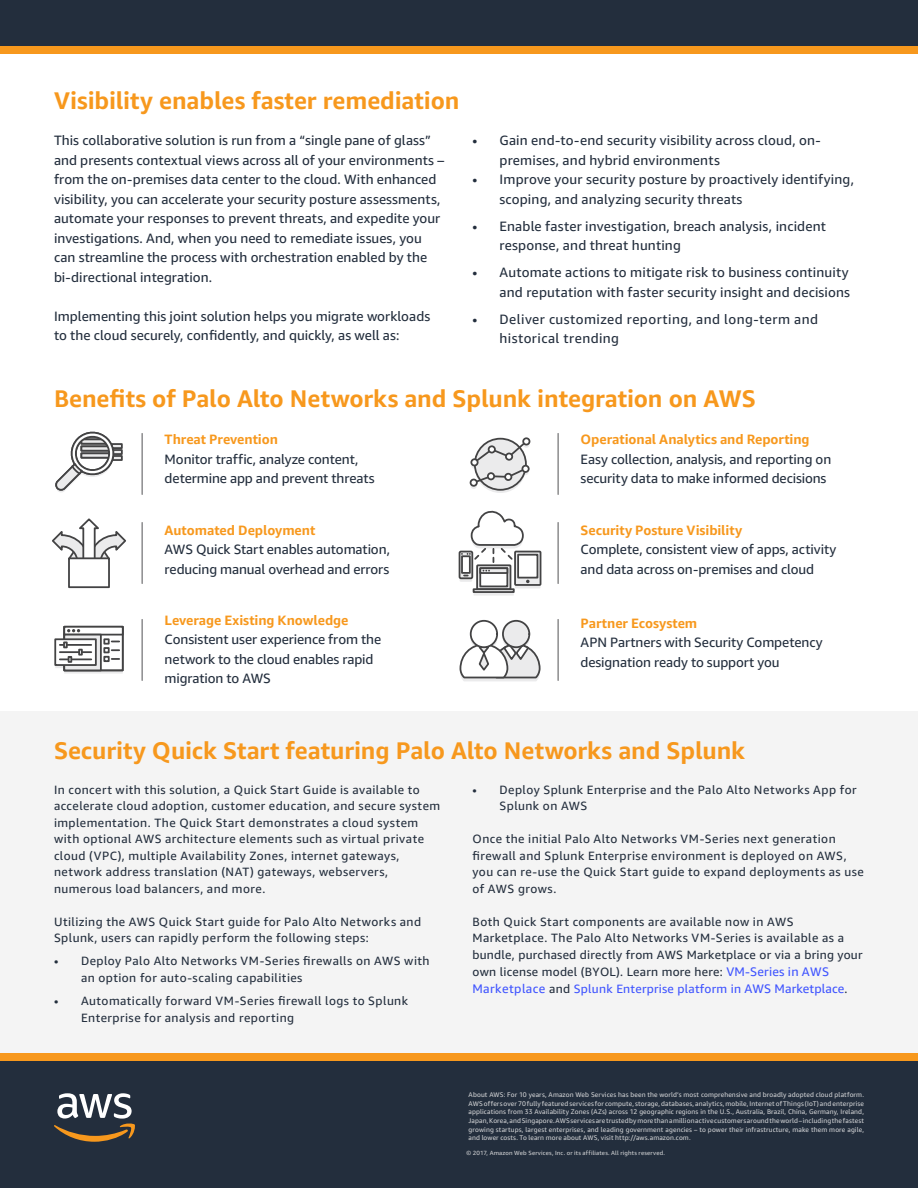
<style>
.page{position:relative;width:918px;height:1188px;background:#fff}
.page>*{position:absolute;margin:0;border:0;box-sizing:border-box;transform-origin:0 0}
.Header_2{font:700 24px "Amazon Ember";letter-spacing:-.005em;color:#f7981d}
.Body_Text{font:13.5px/19.5px "Amazon Ember";letter-spacing:.005em;color:#232e3d}
.Body_Text-2{font:13.5px/19.5px "Amazon Ember";letter-spacing:.035em;color:#232e3d}
.Body_Text-3{font:12px/16.5px "Amazon Ember";letter-spacing:.035em;color:#232e3d}
.t1{font:6.75px/8.7px "Amazon Ember";letter-spacing:.015em;color:#d1d2d4;text-align:justify}
.t2{font:6px "Amazon Ember";letter-spacing:.03em;color:#d1d2d4}
.s1{font-weight:700;color:#f7981d}
.s2{font-size:12.45px;color:#4055ff}
.s3{color:#4055ff}
</style>
<div class="page">
<div style="left:0;top:1053px;width:918px;height:135px;background:#232e3d"></div>
<div style="left:0;top:1053px;width:918px;height:8px;background:#f7981d"></div>
<svg style="left:54px;top:1093px;width:81px;height:49px"></svg>
<div style="left:0;top:0;width:918px;height:46px;background:#232e3d"></div>
<div style="left:0;top:46px;width:918px;height:8px;background:#f7981d"></div>
<div style="left:0;top:712px;width:918px;height:341px;background:#f4f4f4"></div>
<hr style="left:142px;top:433px;width:1px;height:61px;background:#525254">
<hr style="left:142px;top:522px;width:1px;height:62px;background:#525254">
<hr style="left:142px;top:619px;width:1px;height:61px;background:#525254">
<hr style="left:558px;top:522px;width:1px;height:62px;background:#525254">
<hr style="left:558px;top:619px;width:1px;height:61px;background:#525254">
<hr style="left:558px;top:433px;width:1px;height:61px;background:#525254">
<svg style="left:56px;top:431px;width:67px;height:61px"></svg>
<svg style="left:52px;top:518px;width:74px;height:39px"></svg>
<div style="left:68px;top:557px;width:42px;height:31px;background:#fff;border:2px solid #434344"></div>
<svg style="left:63px;top:626px;width:61px;height:10px"></svg>
<svg style="left:54px;top:638px;width:1px;height:28px"></svg>
<svg style="left:55px;top:629px;width:68px;height:45px"></svg>
<div style="left:470px;top:479px;width:8px;height:8px;border:2px solid #434344;border-radius:50%"></div>
<svg style="left:471px;top:439px;width:58px;height:54px"></svg>
<div style="left:504px;top:473px;width:8px;height:8px;border:2px solid #434344;border-radius:50%"></div>
<div style="left:522px;top:466px;width:7px;height:6px;background:#fff;border-radius:50%"></div>
<div style="left:522px;top:465px;width:8px;height:8px;border:2px solid #434344;border-radius:50%"></div>
<div style="left:471px;top:459px;width:7px;height:7px;background:#fff;border-radius:50%"></div>
<div style="left:470px;top:458px;width:9px;height:8px;border:2px solid #434344;border-radius:50%"></div>
<div style="left:489px;top:446px;width:6px;height:7px;background:#fff;border-radius:50%"></div>
<div style="left:488px;top:445px;width:8px;height:8px;border:2px solid #434344;border-radius:50%"></div>
<div style="left:506px;top:453px;width:6px;height:7px;background:#fff;border-radius:50%"></div>
<div style="left:505px;top:453px;width:8px;height:8px;border:2px solid #434344;border-radius:50%"></div>
<div style="left:523px;top:438px;width:7px;height:7px;background:#fff;border-radius:50%"></div>
<div style="left:522px;top:437px;width:8px;height:8px;border:2px solid #434344;border-radius:50%"></div>
<div style="left:515px;top:555px;width:26px;height:33px;background:#ebebec"></div>
<div style="left:514px;top:551px;width:27px;height:35px;border:2px solid #434344"></div>
<div style="left:517px;top:554px;width:21px;height:25px;background:#fff;border:2px solid #434344"></div>
<div style="left:459px;top:551px;width:14px;height:28px;border:2px solid #434344"></div>
<svg style="left:461px;top:510px;width:69px;height:86px"></svg>
<svg style="left:502px;top:620px;width:28px;height:28px"></svg>
<svg style="left:459px;top:624px;width:82px;height:57px"></svg>
<div style="left:470px;top:620px;width:28px;height:28px;background:#fff;border:2px solid #434344;border-radius:50%"></div>
<p class="Header_2" style="left:54px;top:85px;width:407px">Visibility enables faster remediation</p>
<p class="Body_Text" style="left:54px;top:131px;width:392px">This collaborative solution is run from a “single pane of glass” and presents contextual views across all of your environments – from the on-premises data center to the cloud. With enhanced visibility, you can accelerate your security posture assessments, automate your responses to prevent threats, and expedite your investigations. And, when you need to remediate issues, you can streamline the process with orchestration enabled by the bi-directional integration.</p>
<p class="Body_Text" style="left:54px;top:306px;width:378px">Implementing this joint solution helps you migrate workloads to the cloud securely, confidently, and quickly, as well as:</p>
<p class="Body_Text" style="left:500px;top:131px;width:323px;text-indent:-27px">• Gain end-to-end security visibility across cloud, on&shy;premises, and hybrid environments</p>
<p class="Body_Text" style="left:500px;top:170px;width:356px;text-indent:-27px">• Improve your security posture by proactively identifying, scoping, and analyzing security threats</p>
<p class="Body_Text" style="left:500px;top:217px;width:328px;text-indent:-27px">• Enable faster investigation, breach analysis, incident response, and threat hunting</p>
<p class="Body_Text" style="left:472px;top:263px;width:379px;text-align:right">• Automate actions to mitigate risk to business continuity and reputation with faster security insight and decisions</p>
<p class="Body_Text-2" style="left:500px;top:310px;width:320px;text-indent:-27px">• Deliver customized reporting, and long-term and historical trending</p>
<p class="Header_2" style="left:54px;top:383px;width:703px">Benefits of Palo Alto Networks and Splunk integration on AWS</p>
<p class="Body_Text" style="left:165px;top:430px;width:211px"><span class="s1">Threat Prevention<br></span>Monitor traffic, analyze content, determine app and prevent threats</p>
<p class="Body_Text" style="left:165px;top:520px;width:227px"><span class="s1">Automated Deployment<br></span>AWS Quick Start enables automation, reducing manual overhead and errors</p>
<p class="Body_Text" style="left:165px;top:610px;width:218px"><span class="s1">Leverage Existing Knowledge<br></span>Consistent user experience from the network to the cloud enables rapid migration to AWS</p>
<p class="Body_Text" style="left:581px;top:430px;width:252px"><span class="s1">Operational Analytics and Reporting<br></span>Easy collection, analysis, and reporting on security data to make informed decisions</p>
<p class="Body_Text" style="left:581px;top:520px;width:257px"><span class="s1">Security Posture Visibility<br></span>Complete, consistent view of apps, activity and data across on-premises and cloud</p>
<p class="Body_Text" style="left:581px;top:613px;width:244px"><span class="s1">Partner Ecosystem<br></span>APN Partners with Security Competency designation ready to support you</p>
<p class="Header_2" style="left:54px;top:736px;width:693px">Security Quick Start featuring Palo Alto Networks and Splunk</p>
<p class="Body_Text-3" style="left:54px;top:781px;width:388px">In concert with this solution, a Quick Start Guide is available to accelerate cloud adoption, customer education, and secure system implementation. The Quick Start demonstrates a cloud system with optional AWS architecture elements such as virtual private cloud (VPC), multiple Availability Zones, internet gateways, network address translation (NAT) gateways, webservers, numerous load balancers, and more.</p>
<p class="Body_Text-3" style="left:54px;top:913px;width:369px">Utilizing the AWS Quick Start guide for Palo Alto Networks and<br>Splunk, users can rapidly perform the following steps:</p>
<p class="Body_Text-3" style="left:81px;top:953px;width:350px;text-indent:-27px">• Deploy Palo Alto Networks VM-Series firewalls on AWS with an option for auto-scaling capabilities</p>
<p class="Body_Text-3" style="left:81px;top:993px;width:329px;text-indent:-27px">• Automatically forward VM-Series firewall logs to Splunk<br>Enterprise for analysis and reporting</p>
<p class="Body_Text-3" style="left:500px;top:781px;width:359px;text-indent:-27px">• Deploy Splunk Enterprise and the Palo Alto Networks App for<br>Splunk on AWS</p>
<p class="Body_Text-3" style="left:472px;top:831px;width:393px">Once the initial Palo Alto Networks VM-Series next generation firewall and Splunk Enterprise environment is deployed on AWS, you can re-use the Quick Start guide to expand deployments as use of AWS grows.</p>
<p class="Body_Text-3" style="left:472px;top:913px;width:392px">Both Quick Start components are available now in AWS Marketplace. The Palo Alto Networks VM-Series is available as a bundle, purchased directly from AWS Marketplace or via a bring your own license model (BYOL). Learn more here: <span class="s2">VM-Series in AWS Marketplace</span> and <span class="s3">Splunk Enterprise platform in</span> <span class="s2">AWS Marketplace</span>.</p>
<p class="t1" style="left:469px;top:1090px;width:397px">About AWS: For 10 years, Amazon Web Services has been the world’s most comprehensive and broadly adopted cloud platform.<br>AWS offers over 70 fully featured services for compute, storage, databases, analytics, mobile, Internet of Things (IoT) and enterprise applications from 33 Availability Zones (AZs) across 12 geographic regions in the U.S., Australia, Brazil, China, Germany, Ireland, Japan, Korea, and Singapore. AWS services are trusted by more than a million active customers around the world – including the fastest growing startups, largest enterprises, and leading government agencies – to power their infrastructure, make them more agile, and lower costs. To learn more about AWS, visit http://aws.amazon.com.</p>
<p class="t2" style="left:466px;top:1149px;width:200px">© 2017, Amazon Web Services, Inc. or its affiliates. All rights reserved.</p>
</div>
